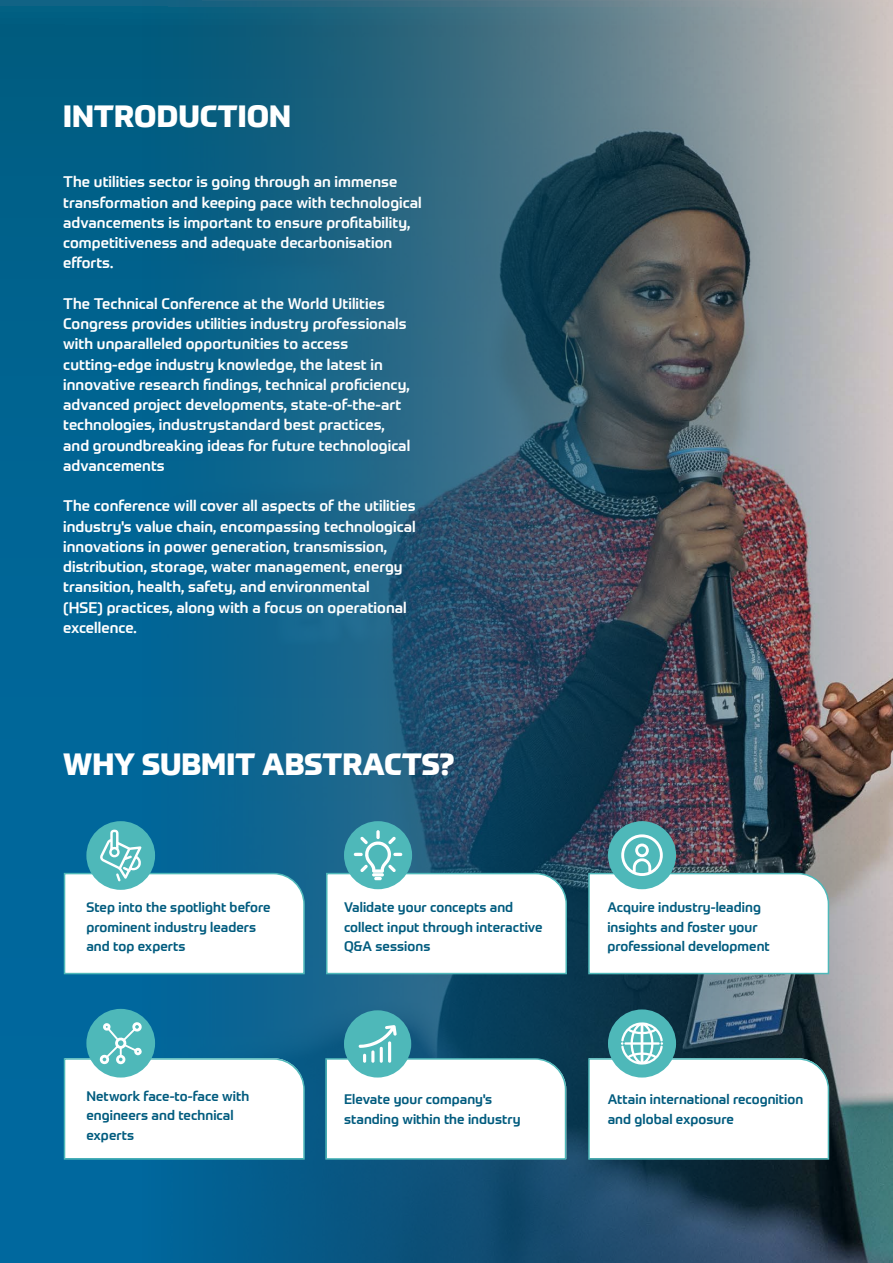
<style>
.page{position:relative;width:893px;height:1263px;background:#fff}
.page>*{position:absolute;margin:0;border:0;box-sizing:border-box;transform-origin:0 0}
.t1{font:800 30px "Prometo";color:#fff}
.t2{font:500 15px/20.2px "Prometo";letter-spacing:.005em;color:#fff}
.t3{font:500 13.5px/19.5px "Prometo";letter-spacing:.005em;color:#005b7e}
</style>
<div class="page">
<img style="left:0;top:0;width:893px;height:1263px">
<div style="left:86px;top:821px;width:69px;height:69px;background:#4eb8b9;border-radius:50%"></div>
<svg style="left:63px;top:830px;width:242px;height:145px"></svg>
<div style="left:344px;top:821px;width:68px;height:68px;background:#4eb8b9;border-radius:50%"></div>
<svg style="left:325px;top:830px;width:243px;height:145px"></svg>
<div style="left:608px;top:821px;width:68px;height:68px;background:#4eb8b9;border-radius:50%"></div>
<svg style="left:587px;top:834px;width:243px;height:141px"></svg>
<div style="left:344px;top:1010px;width:67px;height:67px;background:#4eb8b9;border-radius:50%"></div>
<svg style="left:325px;top:1025px;width:242px;height:135px"></svg>
<div style="left:608px;top:1009px;width:68px;height:68px;background:#4eb8b9;border-radius:50%"></div>
<svg style="left:587px;top:1022px;width:243px;height:138px"></svg>
<div style="left:86px;top:1009px;width:69px;height:68px;background:#4eb8b9;border-radius:50%"></div>
<svg style="left:63px;top:1022px;width:242px;height:138px"></svg>
<h1 class="t1" style="left:63px;top:97px;width:229px">INTRODUCTION</h1>
<p class="t2" style="left:63px;top:172px;width:360px">The utilities sector is going through an immense transformation and keeping pace with technological advancements is important to ensure profitability, competitiveness and adequate decarbonisation efforts.</p>
<p class="t2" style="left:63px;top:293px;width:349px">The Technical Conference at the World Utilities Congress provides utilities industry professionals with unparalleled opportunities to access cutting-edge industry knowledge, the latest in innovative research findings, technical proficiency, advanced project developments, state-of-the-art technologies, industrystandard best practices, and groundbreaking ideas for future technological advancements</p>
<p class="t2" style="left:63px;top:496px;width:354px">The conference will cover all aspects of the utilities industry's value chain, encompassing technological innovations in power generation, transmission, distribution, storage, water management, energy transition, health, safety, and environmental<br>(HSE) practices, along with a focus on operational excellence.</p>
<h1 class="t1" style="left:63px;top:745px;width:393px">WHY SUBMIT ABSTRACTS?</h1>
<p class="t3" style="left:86px;top:898px;width:186px">Step into the spotlight before prominent industry leaders and top experts</p>
<p class="t3" style="left:344px;top:898px;width:200px">Validate your concepts and collect input through interactive<br>Q&amp;A sessions</p>
<p class="t3" style="left:607px;top:898px;width:164px">Acquire industry-leading insights and foster your professional development</p>
<p class="t3" style="left:86px;top:1086px;width:164px">Network face-to-face with engineers and technical experts</p>
<p class="t3" style="left:344px;top:1090px;width:178px">Elevate your company's standing within the industry</p>
<p class="t3" style="left:608px;top:1090px;width:197px">Attain international recognition and global exposure</p>
</div>
